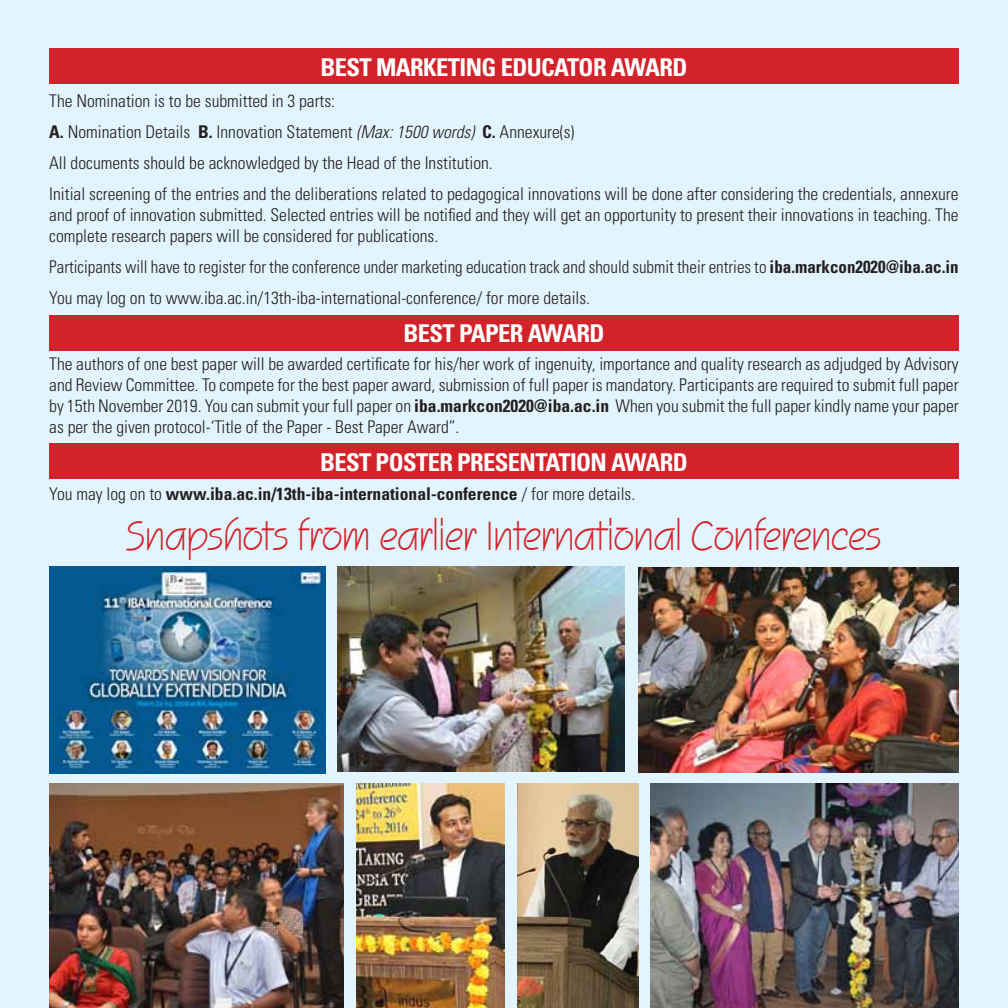
<style>
.page{position:relative;width:1008px;height:1008px;background:#fff}
.page>*{position:absolute;margin:0;border:0;box-sizing:border-box;transform-origin:0 0}
.t1{font:42px "Squire D";letter-spacing:-.025em;color:#d2232a}
.t2{font:700 condensed 24.5px "Univers";letter-spacing:-.025em;color:#fff}
.t3{font:300 condensed 17.5px/31px "Univers";color:#231f20}
.t4{font:700 condensed 17.5px "Univers";color:#231f20}
.s1{font-weight:700}
.s2{font-style:italic}
.s3{font-weight:300}
</style>
<div class="page">
<div style="left:0;top:0;width:1007px;height:1007px;background:#e2f4fd"></div>
<img style="left:50px;top:783px;width:294px;height:224px">
<img style="left:517px;top:783px;width:120px;height:224px">
<img style="left:650px;top:783px;width:308px;height:224px">
<div style="left:49px;top:49px;width:909px;height:35px;background:#d2232a"></div>
<div style="left:49px;top:443px;width:909px;height:35px;background:#d2232a"></div>
<div style="left:49px;top:315px;width:909px;height:36px;background:#d2232a"></div>
<img style="left:50px;top:566px;width:275px;height:206px">
<img style="left:356px;top:783px;width:148px;height:224px">
<img style="left:638px;top:567px;width:320px;height:205px">
<img style="left:337px;top:566px;width:287px;height:205px">
<h2 class="t2" style="left:320px;top:52px;width:89px">Best Marketing</h2>
<h2 class="t2" style="left:500px;top:52px;width:55px">Educator</h2>
<h2 class="t2" style="left:610px;top:52px;width:31px">Awar</h2>
<h2 class="t2" style="left:672px;top:52px;width:16px">d</h2>
<p class="t3" style="left:49px;top:85px;width:910px">The Nomination is to be submitted in 3 parts:<br><span class="s1">A.</span> Nomination Details <span class="s1">B.</span> Innovation Statement <span class="s2">(Max: 1500 words)</span> <span class="s1">C.</span> Annexure(s)<br>All documents should be acknowledged by the Head of the Institution.<br>Initial screening of the entries and the deliberations related to pedagogical innovations will be done after considering the credentials, annexure</p>
<p class="t3" style="left:49px;top:204px;width:910px;line-height:21px">and proof of innovation submitted. Selected entries will be notified and they will get an opportunity to present their innovations in teaching. The complete research papers will be considered for publications.</p>
<p class="t3" style="left:49px;top:250px;width:910px">Participants will have to register for the conference under marketing education track and should submit their entries to <span class="s1">iba.markcon2020@iba.ac.in<br></span>You may log on to www.iba.ac.in/13th-iba-international-conference/ for more details.</p>
<h2 class="t2" style="left:403px;top:317px;width:82px">Best Paper</h2>
<h2 class="t2" style="left:527px;top:317px;width:31px">Awar</h2>
<h2 class="t2" style="left:589px;top:317px;width:16px">d</h2>
<p class="t3" style="left:49px;top:353px;width:910px;line-height:21px;text-align:justify">The authors of one best paper will be awarded certificate for his/her work of ingenuity, importance and quality research as adjudged by Advisory and Review Committee. To compete for the best paper award, submission of full paper is mandatory. Participants are required to submit full paper by 15th November 2019. You can submit your full paper on <span class="s1">iba.markcon2020@iba.ac.in</span> When you submit the full paper kindly name your paper as per the given protocol-‘Title of the Paper - Best Paper Award”.</p>
<h2 class="t2" style="left:320px;top:447px;width:82px">Best Poster</h2>
<h2 class="t2" style="left:457px;top:447px;width:27px">Presentation</h2>
<h2 class="t2" style="left:611px;top:447px;width:17px">awar</h2>
<h2 class="t2" style="left:672px;top:447px;width:16px">d</h2>
<p class="t4" style="left:49px;top:482px;width:587px"><span class="s3">You may log on to</span> www.iba.ac.in/13th-iba-international-conference <span class="s3">/ for more details.</span></p>
<h1 class="t1" style="left:126px;top:514px;width:756px">Snapshots from earlier International Conferences</h1>
</div>
